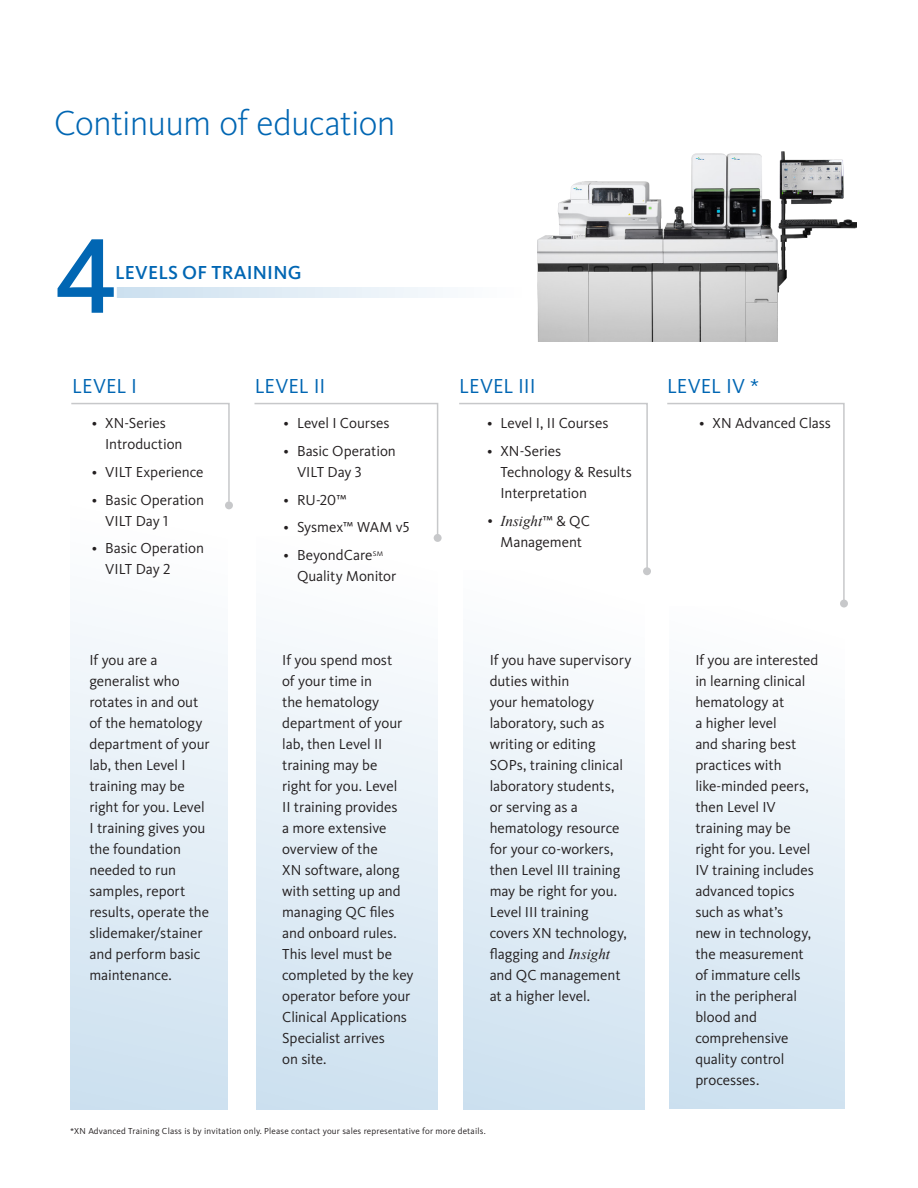
<style>
.page{position:relative;width:918px;height:1188px;background:#fff}
.page>*{position:absolute;margin:0;border:0;box-sizing:border-box;transform-origin:0 0}
.Subhead{font:500 110.25px "Kievit Pro";color:#0166b3}
.Headline{font:300 36px "Kievit Pro";letter-spacing:-.02em;color:#0166b3}
.Sub-headline{font:21px "Kievit Pro";letter-spacing:-.005em;color:#0166b3}
.Subhead-2{font:500 19.5px "Kievit Pro";letter-spacing:.01em;color:#0166b3}
.Body_Copy{font:15px/21px "Kievit Pro";letter-spacing:-.005em;color:#231f20}
.Body{font:9px "Kievit Pro";letter-spacing:.02em;color:#231f20}
.s1{font-family:"Kievit Regular SC"}
.s2{font-family:"Times New Roman";font-style:italic}
</style>
<div class="page">
<div style="left:669px;top:606px;width:176px;height:503px;background:linear-gradient(to bottom,#fff,#cde1f0)"></div>
<div style="left:463px;top:570px;width:182px;height:540px;background:linear-gradient(to bottom,#fff,#cde1f0)"></div>
<div style="left:256px;top:537px;width:182px;height:573px;background:linear-gradient(to bottom,#fff,#cde1f0)"></div>
<div style="left:70px;top:505px;width:158px;height:605px;background:linear-gradient(to bottom,#fff,#cce0ef)"></div>
<svg style="left:120px;top:287px;width:323px;height:10px;background:#e0ecf5"></svg>
<svg style="left:109px;top:287px;width:11px;height:11px"></svg>
<svg style="left:71px;top:402px;width:159px;height:99px"></svg>
<div style="left:225px;top:501px;width:8px;height:8px;background:#c7c8ca;border-radius:50%"></div>
<svg style="left:254px;top:402px;width:185px;height:134px"></svg>
<div style="left:434px;top:534px;width:8px;height:8px;background:#c7c8ca;border-radius:50%"></div>
<svg style="left:459px;top:402px;width:189px;height:165px"></svg>
<div style="left:643px;top:567px;width:8px;height:8px;background:#c7c8ca;border-radius:50%"></div>
<svg style="left:667px;top:402px;width:178px;height:200px"></svg>
<div style="left:840px;top:600px;width:8px;height:8px;background:#c7c8ca;border-radius:50%"></div>
<img style="left:537px;top:151px;width:319px;height:190px">
<p class="Headline" style="left:54px;top:102px;width:343px">Continuum of education</p>
<p class="Subhead" style="left:55px;top:210px;width:63px">4</p>
<p class="Subhead-2" style="left:115px;top:261px;width:188px">LEVELS OF TRAINING</p>
<p class="Sub-headline" style="left:72px;top:373px;width:66px">LEVEL I</p>
<p class="Sub-headline" style="left:255px;top:373px;width:72px">LEVEL II</p>
<p class="Sub-headline" style="left:459px;top:373px;width:78px">LEVEL III</p>
<p class="Sub-headline" style="left:667px;top:373px;width:94px">LEVEL IV *</p>
<p class="Body_Copy" style="left:105px;top:413px;width:79px;text-indent:-14px">• XN-Series<br>Introduction</p>
<p class="Body_Copy" style="left:92px;top:461px;width:113px">• VILT Experience</p>
<p class="Body_Copy" style="left:105px;top:489px;width:100px;text-indent:-14px">• Basic Operation<br>VILT Day 1</p>
<p class="Body_Copy" style="left:105px;top:538px;width:100px;text-indent:-14px">• Basic Operation<br>VILT Day 2</p>
<p class="Body_Copy" style="left:284px;top:413px;width:108px">• Level I Courses</p>
<p class="Body_Copy" style="left:297px;top:440px;width:100px;text-indent:-14px">• Basic Operation<br>VILT Day <span class="s1">3</span></p>
<p class="Body_Copy" style="left:284px;top:489px;width:65px">• RU-20™</p>
<p class="Body_Copy" style="left:284px;top:517px;width:127px">• Sysmex™ WAM v5</p>
<p class="Body_Copy" style="left:297px;top:545px;width:101px;text-indent:-14px">• BeyondCare<sup>SM<br></sup>Quality Monitor</p>
<p class="Body_Copy" style="left:487px;top:413px;width:123px">• Level I, II Courses</p>
<p class="Body_Copy" style="left:501px;top:440px;width:133px;text-indent:-14px">• XN-Series<br>Technology &amp; Results<br>Interpretation</p>
<p class="Body_Copy" style="left:487px;top:510px;width:105px;text-align:center"><span class="s2">• Insight</span>™ &amp; QC<br>Management</p>
<p class="Body_Copy" style="left:699px;top:413px;width:134px">• XN Advanced Class</p>
<p class="Body_Copy" style="left:89px;top:650px;width:122px">If you are a generalist who rotates in and out of the hematology department of your lab, then Level I training may be right for you. Level<br>I training gives you the foundation needed to run samples, report results, operate the slidemaker/stainer and perform basic maintenance.</p>
<p class="Body_Copy" style="left:282px;top:650px;width:133px">If you spend most<br>of your time in<br>the hematology department of your lab, then Level II training may be<br>right for you. Level<br>II training provides<br>a more extensive overview of the<br>XN software, along with setting up and managing QC files and onboard rules.<br>This level must be completed by the key operator before your<br>Clinical Applications<br>Specialist arrives<br>on site.</p>
<p class="Body_Copy" style="left:490px;top:650px;width:143px">If you have supervisory duties within<br>your hematology laboratory, such as writing or editing<br>SOPs, training clinical laboratory students,<br>or serving as a hematology resource for your co-workers, then Level III training may be right for you.<br>Level III training covers XN technology, flagging and <span class="s2">Insight </span>and QC management at a higher level.</p>
<p class="Body_Copy" style="left:695px;top:650px;width:125px">If you are interested in learning clinical hematology at<br>a higher level<br>and sharing best practices with like-minded peers, then Level IV training may be right for you. Level<br>IV training includes advanced topics such as what’s<br>new in technology, the measurement of immature cells<br>in the peripheral blood and comprehensive quality control processes.</p>
<p class="Body" style="left:70px;top:1126px;width:417px">*XN Advanced Training Class is by invitation only. Please contact your sales representative for more details.</p>
</div>
